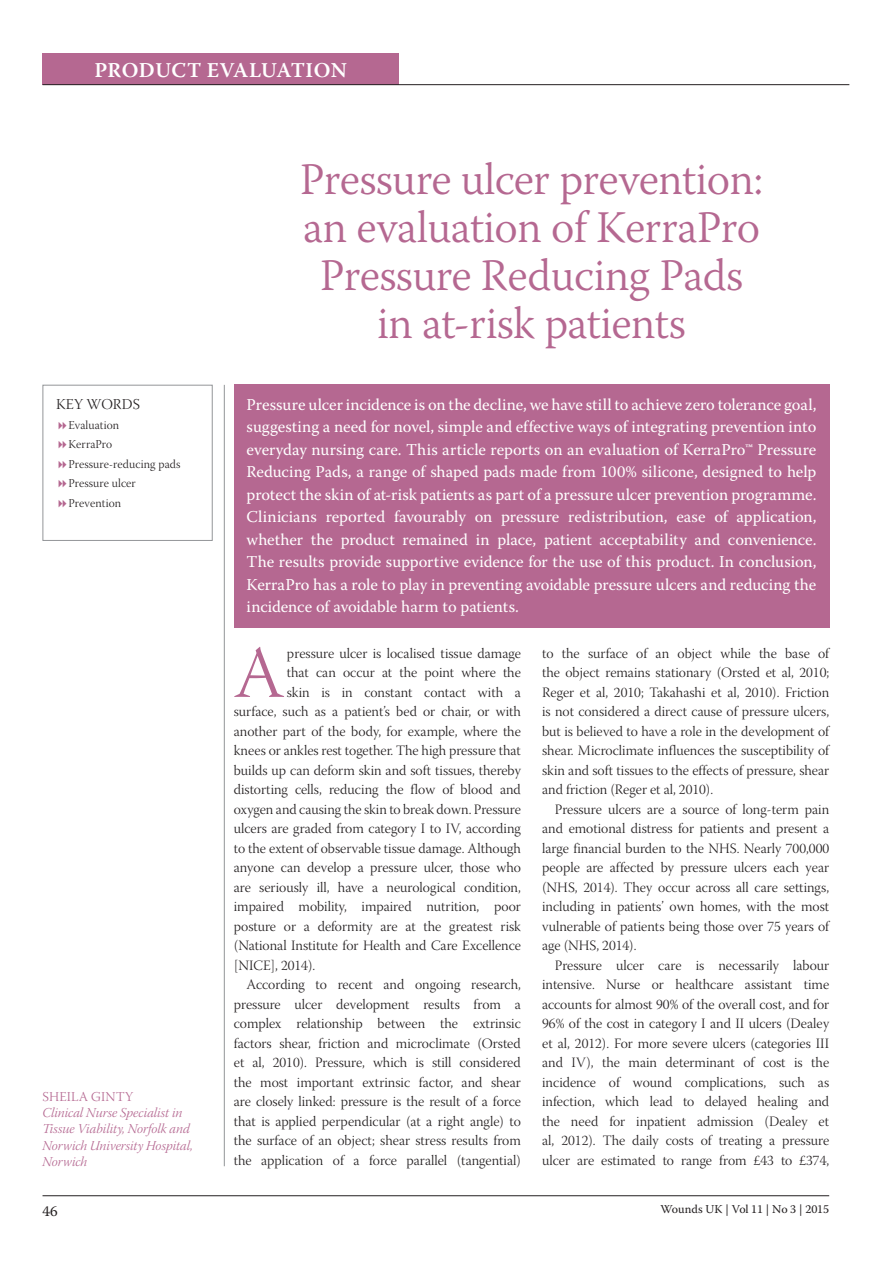
<style>
.page{position:relative;width:893px;height:1263px;background:#fff}
.page>*{position:absolute;margin:0;border:0;box-sizing:border-box;transform-origin:0 0}
.t1{font:73.35px "Warnock Pro Light Subh";color:#b56891}
.t2{font:300 45px/48px "Warnock Pro";letter-spacing:-.015em;color:#b56891;text-align:center}
.t3{font:600 21px "Warnock Pro";letter-spacing:.02em;color:#fff}
.t4{font:16.5px/22.5px "Warnock Pro";letter-spacing:-.01em;color:#fff;text-align:justify}
.t5{font:15px "Warnock Pro Light Subh";letter-spacing:.01em;color:#231f20}
.t6{font:15px "Warnock Pro";color:#231f20}
.t7{font:14.25px/19.5px "Warnock Pro Light Subh";color:#231f20;text-align:justify}
.t8{font:13.5px/16.2px "Warnock Pro Light It Subh";color:#b56891}
.t9{font:13.5px "Warnock Pro Light Subh";letter-spacing:.015em;color:#b56891}
.t10{font:12px/19.5px "Warnock Pro Light Subh";letter-spacing:.01em;color:#231f20}
.t11{font:12px "Warnock Pro";letter-spacing:-.005em;color:#231f20}
</style>
<div class="page">
<hr style="left:43px;top:1195px;width:786px;height:1px;background:#231f20">
<div style="left:43px;top:53px;width:356px;height:32px;background:#b56891"></div>
<hr style="left:43px;top:84px;width:806px;height:1px;background:#231f20">
<hr style="left:224px;top:385px;width:1px;height:781px;background:#939598">
<div style="left:234px;top:385px;width:595px;height:243px;background:#b56891"></div>
<div style="left:43px;top:385px;width:170px;height:156px;border:1px solid #939598"></div>
<h3 class="t3" style="left:94px;top:57px;width:254px">PRODUCT EVALUATION</h3>
<p class="t5" style="left:56px;top:396px;width:85px">KEY WORDS</p>
<p class="t10" style="left:69px;top:417px;width:114px">Evaluation<br>KerraPro<br>Pressure-reducing pads<br>Pressure ulcer<br>Prevention</p>
<p class="t9" style="left:43px;top:1089px;width:92px">SHEILA GINTY</p>
<p class="t8" style="left:43px;top:1106px;width:152px">Clinical Nurse Specialist in<br>Tissue Viability, Norfolk and<br>Norwich University Hospital,<br>Norwich</p>
<p class="t6" style="left:43px;top:1202px;width:17px">46</p>
<h2 class="t2" style="left:300px;top:155px;width:465px">Pressure ulcer prevention: an evaluation of KerraPro<br>Pressure Reducing Pads in at-risk patients</h2>
<p class="t4" style="left:247px;top:393px;width:571px">Pressure ulcer incidence is on the decline, we have still to achieve zero tolerance goal, suggesting a need for novel, simple and effective ways of integrating prevention into everyday nursing care. This article reports on an evaluation of KerraPro™ Pressure Reducing Pads, a range of shaped pads made from 100% silicone, designed to help protect the skin of at-risk patients as part of a pressure ulcer prevention programme.<br>Clinicians reported favourably on pressure redistribution, ease of application, whether the product remained in place, patient acceptability and convenience.<br>The results provide supportive evidence for the use of this product. In conclusion, KerraPro has a role to play in preventing avoidable pressure ulcers and reducing the incidence of avoidable harm to patients.</p>
<h1 class="t1" style="left:234px;top:633px;width:53px">A</h1>
<p class="t7" style="left:287px;top:645px;width:235px">pressure ulcer is localised tissue damage</p>
<p class="t7" style="left:287px;top:665px;width:235px">that can occur at the point where the</p>
<p class="t7" style="left:287px;top:684px;width:235px">skin is in constant contact with a</p>
<p class="t7" style="left:234px;top:703px;width:289px">surface, such as a patient’s bed or chair, or with</p>
<p class="t7" style="left:234px;top:723px;width:288px">another part of the body, for example, where the</p>
<p class="t7" style="left:234px;top:742px;width:289px">knees or ankles rest together. The high pressure that</p>
<p class="t7" style="left:234px;top:762px;width:288px">builds up can deform skin and soft tissues, thereby</p>
<p class="t7" style="left:234px;top:781px;width:288px">distorting cells, reducing the flow of blood and</p>
<p class="t7" style="left:234px;top:801px;width:289px">oxygen and causing the skin to break down. Pressure</p>
<p class="t7" style="left:234px;top:820px;width:289px">ulcers are graded from category I to IV, according</p>
<p class="t7" style="left:234px;top:840px;width:289px">to the extent of observable tissue damage. Although</p>
<p class="t7" style="left:234px;top:859px;width:289px">anyone can develop a pressure ulcer, those who</p>
<p class="t7" style="left:234px;top:879px;width:289px">are seriously ill, have a neurological condition,</p>
<p class="t7" style="left:234px;top:898px;width:289px">impaired mobility, impaired nutrition, poor</p>
<p class="t7" style="left:234px;top:918px;width:289px">posture or a deformity are at the greatest risk</p>
<p class="t7" style="left:234px;top:937px;width:289px">(National Institute for Health and Care Excellence</p>
<p class="t7" style="left:234px;top:957px;width:83px">[NICE], 2014).</p>
<p class="t7" style="left:247px;top:976px;width:276px">According to recent and ongoing research,</p>
<p class="t7" style="left:234px;top:996px;width:289px">pressure ulcer development results from a</p>
<p class="t7" style="left:234px;top:1015px;width:288px">complex relationship between the extrinsic</p>
<p class="t7" style="left:234px;top:1035px;width:289px">factors shear, friction and microclimate (Orsted</p>
<p class="t7" style="left:234px;top:1054px;width:289px">et al, 2010). Pressure, which is still considered</p>
<p class="t7" style="left:234px;top:1074px;width:289px">the most important extrinsic factor, and shear</p>
<p class="t7" style="left:234px;top:1093px;width:289px">are closely linked: pressure is the result of a force</p>
<p class="t7" style="left:234px;top:1113px;width:288px">that is applied perpendicular (at a right angle) to</p>
<p class="t7" style="left:234px;top:1132px;width:288px">the surface of an object; shear stress results from</p>
<p class="t7" style="left:234px;top:1152px;width:289px">the application of a force parallel (tangential)</p>
<p class="t7" style="left:542px;top:645px;width:289px">to the surface of an object while the base of the object remains stationary (Orsted et al, 2010; Reger et al, 2010; Takahashi et al, 2010). Friction is not considered a direct cause of pressure ulcers, but is believed to have a role in the development of shear. Microclimate influences the susceptibility of skin and soft tissues to the effects of pressure, shear and friction (Reger et al, 2010).</p>
<p class="t7" style="left:542px;top:801px;width:289px;text-indent:13px">Pressure ulcers are a source of long-term pain and emotional distress for patients and present a large financial burden to the NHS. Nearly 700,000 people are affected by pressure ulcers each year (NHS, 2014). They occur across all care settings, including in patients’ own homes, with the most vulnerable of patients being those over 75 years of age (NHS, 2014).</p>
<p class="t7" style="left:542px;top:957px;width:289px;text-indent:13px">Pressure ulcer care is necessarily labour intensive. Nurse or healthcare assistant time accounts for almost 90% of the overall cost, and for 96% of the cost in category I and II ulcers (Dealey et al, 2012). For more severe ulcers (categories III and IV), the main determinant of cost is the incidence of wound complications, such as infection, which lead to delayed healing and the need for inpatient admission (Dealey et al, 2012). The daily costs of treating a pressure ulcer are estimated to range from £43 to £374,</p>
<p class="t11" style="left:660px;top:1202px;width:170px">Wounds UK | Vol 11 | No 3 | 2015</p>
</div>
